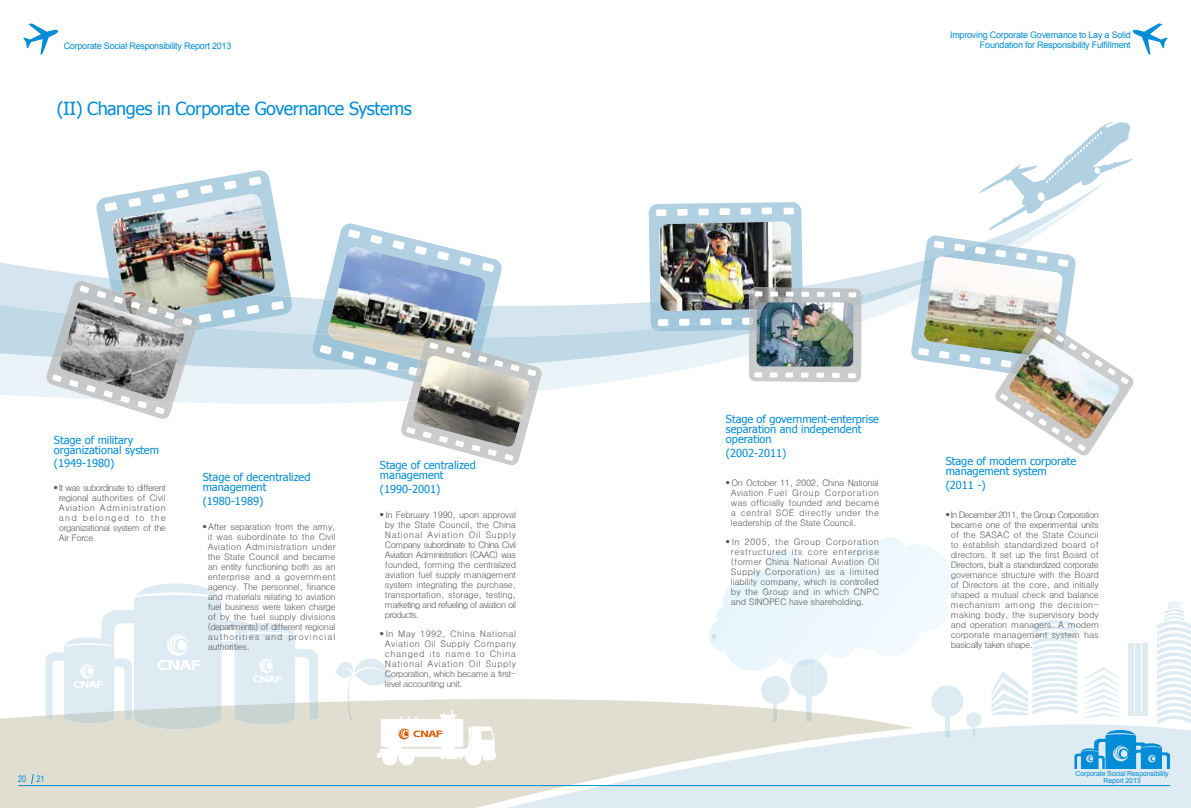
<style>
.page{position:relative;width:1191px;height:808px;background:#fff}
.page>*{position:absolute;margin:0;border:0;box-sizing:border-box;transform-origin:0 0}
.t1{font:18px "Tahoma";letter-spacing:-.025em;color:#008cd6}
.t2{font:11px/10px "Tahoma";color:#008cd6}
.t3{font:9px/10px "Dotum";letter-spacing:-.025em;color:#595757;text-align:justify}
.t4{font:9px/10px "Arial";letter-spacing:-.025em;color:#008cd6;text-align:right}
.t5{font:9px "Arial Narrow";color:#008cd6}
.t6{font:7px/6.4px "Arial";letter-spacing:-.02em;color:#008cd6;text-align:center}
.s1{font-family:"Adobe Song Std";font-weight:300}
</style>
<div class="page">
<svg style="left:0;top:223px;width:855px;height:181px"></svg>
<svg style="left:0;top:243px;width:910px;height:127px"></svg>
<div style="left:914px;top:724px;width:277px;height:84px;background:#deebf3"></div>
<svg style="left:0;top:699px;width:914px;height:109px;background:#e0e2da"></svg>
<hr style="left:1128px;top:644px;width:2px;height:72px;background:#deebf3">
<hr style="left:1131px;top:644px;width:2px;height:72px;background:#deebf3">
<hr style="left:1135px;top:644px;width:2px;height:72px;background:#deebf3">
<hr style="left:1138px;top:644px;width:2px;height:72px;background:#deebf3">
<hr style="left:1142px;top:644px;width:2px;height:72px;background:#deebf3">
<hr style="left:1145px;top:644px;width:2px;height:72px;background:#deebf3">
<svg style="left:1157px;top:602px;width:34px;height:122px"></svg>
<svg style="left:991px;top:620px;width:86px;height:95px"></svg>
<svg style="left:1084px;top:667px;width:35px;height:51px"></svg>
<svg style="left:707px;top:537px;width:274px;height:201px"></svg>
<img style="left:648px;top:202px;width:213px;height:180px">
<img style="left:756px;top:302px;width:97px;height:65px">
<svg style="left:311px;top:224px;width:231px;height:241px"></svg>
<img style="left:412px;top:356px;width:118px;height:91px">
<svg style="left:910px;top:122px;width:224px;height:333px"></svg>
<img style="left:1008px;top:339px;width:112px;height:100px">
<img style="left:45px;top:170px;width:248px;height:249px">
<img style="left:59px;top:300px;width:126px;height:100px">
<svg style="left:45px;top:583px;width:273px;height:146px"></svg>
<svg style="left:335px;top:659px;width:161px;height:106px"></svg>
<hr style="left:18px;top:785px;width:1152px;height:1px;background:#008cd6">
<svg style="left:31px;top:773px;width:3px;height:11px"></svg>
<svg style="left:1074px;top:730px;width:96px;height:39px;background:#64b6e2"></svg>
<svg style="left:23px;top:23px;width:36px;height:32px"></svg>
<svg style="left:1132px;top:23px;width:35px;height:32px"></svg>
<p class="t4" style="left:64px;top:41px;width:169px">Corporate Social Responsibility Report 2013</p>
<h1 class="t1" style="left:57px;top:96px;width:357px">(II) Changes in Corporate Governance Systems</h1>
<p class="t2" style="left:54px;top:434px;width:107px">Stage of military organizational system</p>
<p class="t2" style="left:54px;top:458px;width:62px">(1949-1980)</p>
<p class="t3" style="left:59px;top:483px;width:109px;text-indent:-5px"><sup>●</sup> It was subordinate to different regional authorities of Civil Aviation Administration and belonged to the organizational system of the Air Force<span class="s1">.</span></p>
<p class="t2" style="left:203px;top:472px;width:109px">Stage of decentralized management</p>
<p class="t2" style="left:203px;top:495px;width:62px">(1980-1989)</p>
<p class="t3" style="left:208px;top:522px;width:129px;text-indent:-5px"><sup>●</sup> After separation from the army, it was subordinate to the Civil Aviation Administration under the State Council and became an entity functioning both as an enterprise and a government agency. The personnel, finance and materials relating to aviation fuel business were taken charge of by the fuel supply divisions (departments) of different regional authorities and provincial authorities.</p>
<p class="t5" style="left:18px;top:772px;width:28px">20 21</p>
<p class="t2" style="left:380px;top:460px;width:97px">Stage of centralized management</p>
<p class="t2" style="left:380px;top:483px;width:62px">(1990-2001)</p>
<p class="t3" style="left:385px;top:510px;width:133px;text-indent:-5px"><sup>●</sup> In February 1990, upon approval by the State Council, the China National Aviation Oil Supply Company subordinate to China Civil Aviation Administration (CAAC) was founded, forming the centralized aviation fuel supply management system integrating the purchase, transportation, storage, testing, marketing and refueling of aviation oil products.</p>
<p class="t3" style="left:385px;top:628px;width:133px;text-indent:-5px"><sup>●</sup> In May 1992, China National Aviation Oil Supply Company changed its name to China National Aviation Oil Supply Corporation, which became a first&shy;level accounting unit.</p>
<p class="t4" style="left:950px;top:30px;width:182px">Improving Corporate Governance to Lay a Solid<br>Foundation for Responsibility Fulfillment</p>
<p class="t2" style="left:726px;top:414px;width:155px">Stage of government-enterprise separation and independent operation</p>
<p class="t2" style="left:726px;top:447px;width:62px">(2002-2011)</p>
<p class="t3" style="left:731px;top:478px;width:150px;text-indent:-5px"><sup>●</sup> On October 11, 2002, China National Aviation Fuel Group Corporation was officially founded and became a central SOE directly under the leadership of the State Council.</p>
<p class="t3" style="left:731px;top:536px;width:150px;text-indent:-5px"><sup>●</sup> In 2005, the Group Corporation restructured its core enterprise (former China National Aviation Oil Supply Corporation) as a limited liability company, which is controlled by the Group and in which CNPC and SINOPEC have shareholding.</p>
<p class="t2" style="left:945px;top:456px;width:132px">Stage of modern corporate management system</p>
<p class="t2" style="left:945px;top:479px;width:41px">(2011 -)</p>
<p class="t3" style="left:950px;top:510px;width:150px;text-indent:-5px"><sup>●</sup> In December 2011, the Group Corporation became one of the experimental units of the SASAC of the State Council to establish standardized board of directors. It set up the first Board of Directors, built a standardized corporate governance structure with the Board of Directors at the core, and initially shaped a mutual check and balance mechanism among the decision&shy;making body, the supervisory body and operation managers. A modern corporate management system has basically taken shape.</p>
<p class="t6" style="left:1075px;top:771px;width:95px">Corporate Social Responsibility<br>Report 2013</p>
</div>
